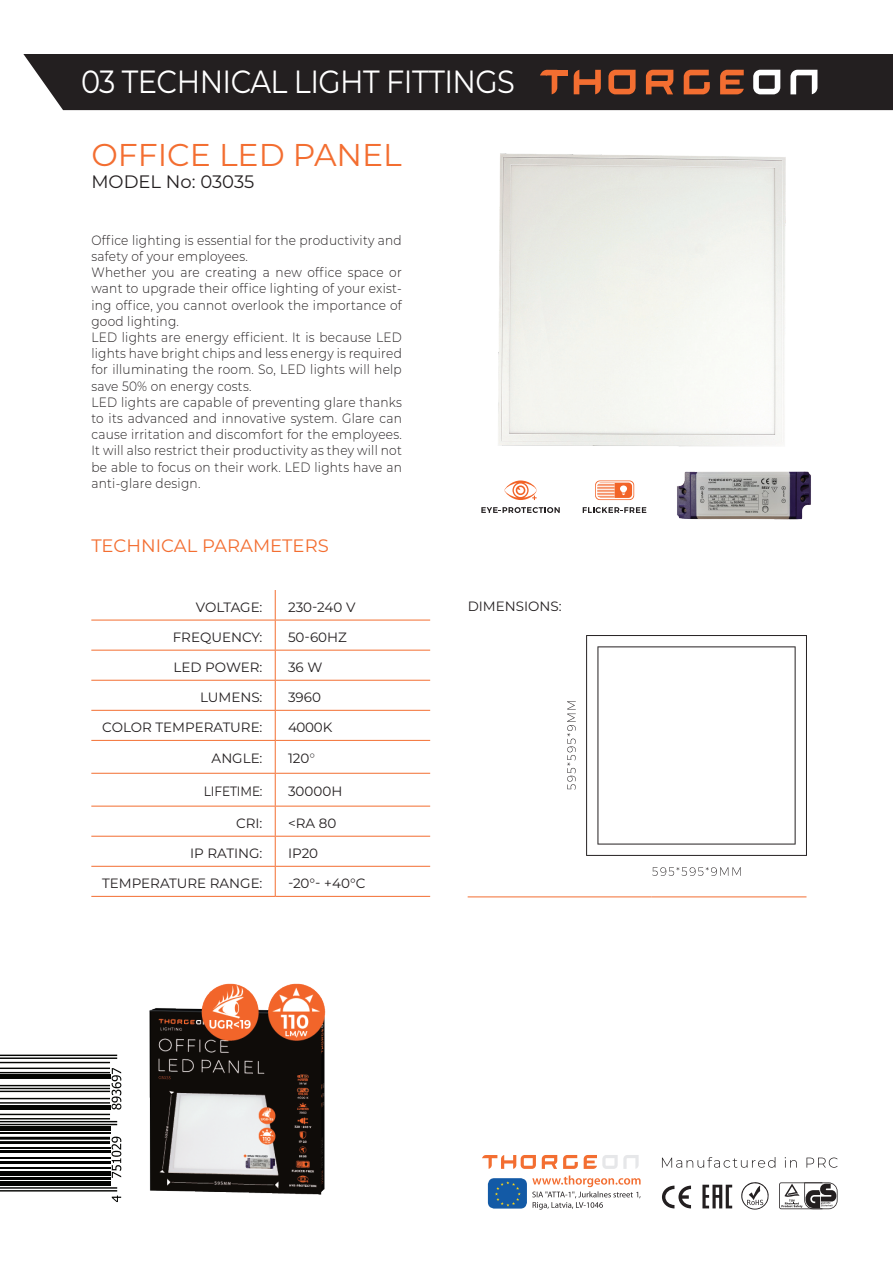
<style>
.page{position:relative;width:893px;height:1263px;background:#fff}
.page>*{position:absolute;margin:0;border:0;box-sizing:border-box;transform-origin:0 0}
.t1{font:32.1px "Montserrat";letter-spacing:-.02em;color:#fff;scale:.9 1}
.t2{font:31.5px "Montserrat";color:#f36e31}
.t3{font:18px "Montserrat";color:#f36e31}
.t4{font:18px "Montserrat";color:#231f20}
.t5{font:300 13.5px/16.2px "Montserrat";letter-spacing:.02em;color:#231f20;scale:.9 1}
.t6{font:13.5px "Montserrat";color:#231f20}
.t7{font:13.5px "Montserrat";color:#231f20;scale:.9 1}
.s1{font-weight:300}
</style>
<div class="page">
<div style="left:23px;top:54px;width:870px;height:56px;background:#231f20"></div>
<svg style="left:753px;top:70px;width:27px;height:24px"></svg>
<svg style="left:608px;top:70px;width:28px;height:24px"></svg>
<svg style="left:646px;top:70px;width:27px;height:24px"></svg>
<svg style="left:684px;top:70px;width:26px;height:24px"></svg>
<svg style="left:720px;top:70px;width:24px;height:24px"></svg>
<svg style="left:540px;top:70px;width:17px;height:24px"></svg>
<div style="left:557px;top:70px;width:10px;height:6px;background:#f36e31"></div>
<svg style="left:574px;top:70px;width:27px;height:24px"></svg>
<svg style="left:790px;top:70px;width:27px;height:24px"></svg>
<hr style="left:275px;top:590px;width:1px;height:30px;background:#f36e31">
<hr style="left:91px;top:620px;width:184px;height:1px;background:#f36e31">
<hr style="left:275px;top:620px;width:155px;height:1px;background:#f36e31">
<hr style="left:275px;top:620px;width:1px;height:30px;background:#f36e31">
<hr style="left:91px;top:650px;width:184px;height:1px;background:#f36e31">
<hr style="left:275px;top:650px;width:155px;height:1px;background:#f36e31">
<hr style="left:275px;top:650px;width:1px;height:30px;background:#f36e31">
<hr style="left:91px;top:680px;width:184px;height:1px;background:#f36e31">
<hr style="left:275px;top:680px;width:155px;height:1px;background:#f36e31">
<hr style="left:91px;top:710px;width:184px;height:1px;background:#f36e31">
<hr style="left:275px;top:710px;width:155px;height:1px;background:#f36e31">
<svg style="left:275px;top:681px;width:1px;height:59px"></svg>
<hr style="left:91px;top:740px;width:184px;height:1px;background:#f36e31">
<hr style="left:275px;top:740px;width:155px;height:1px;background:#f36e31">
<hr style="left:275px;top:741px;width:1px;height:32px;background:#f36e31">
<hr style="left:91px;top:773px;width:184px;height:1px;background:#f36e31">
<hr style="left:275px;top:773px;width:155px;height:1px;background:#f36e31">
<hr style="left:275px;top:774px;width:1px;height:32px;background:#f36e31">
<hr style="left:91px;top:806px;width:184px;height:1px;background:#f36e31">
<hr style="left:275px;top:806px;width:155px;height:1px;background:#f36e31">
<hr style="left:275px;top:806px;width:1px;height:30px;background:#f36e31">
<hr style="left:91px;top:836px;width:184px;height:1px;background:#f36e31">
<hr style="left:275px;top:836px;width:155px;height:1px;background:#f36e31">
<hr style="left:275px;top:836px;width:1px;height:30px;background:#f36e31">
<hr style="left:91px;top:866px;width:184px;height:1px;background:#f36e31">
<hr style="left:275px;top:866px;width:155px;height:1px;background:#f36e31">
<svg style="left:275px;top:867px;width:1px;height:29px"></svg>
<hr style="left:91px;top:896px;width:184px;height:1px;background:#f36e31">
<hr style="left:275px;top:896px;width:155px;height:1px;background:#f36e31">
<hr style="left:468px;top:896px;width:184px;height:1px;background:#f36e31">
<hr style="left:652px;top:896px;width:154px;height:1px;background:#f36e31">
<svg style="left:662px;top:1157px;width:113px;height:11px"></svg>
<svg style="left:785px;top:1157px;width:12px;height:10px"></svg>
<svg style="left:806px;top:1157px;width:31px;height:11px"></svg>
<svg style="left:542px;top:1155px;width:15px;height:14px"></svg>
<svg style="left:563px;top:1155px;width:15px;height:14px"></svg>
<svg style="left:584px;top:1155px;width:55px;height:14px"></svg>
<svg style="left:482px;top:1155px;width:54px;height:14px"></svg>
<svg style="left:532px;top:1175px;width:109px;height:34px"></svg>
<div style="left:488px;top:1178px;width:39px;height:30px;background:#135aa6;border-radius:6px"></div>
<svg style="left:495px;top:1181px;width:26px;height:25px"></svg>
<svg style="left:662px;top:1185px;width:29px;height:23px"></svg>
<svg style="left:741px;top:1182px;width:28px;height:27px"></svg>
<svg style="left:702px;top:1185px;width:30px;height:23px"></svg>
<svg style="left:779px;top:1182px;width:59px;height:27px"></svg>
<img style="left:498px;top:153px;width:288px;height:294px">
<img style="left:149px;top:983px;width:177px;height:211px">
<svg style="left:586px;top:635px;width:221px;height:221px"></svg>
<svg style="left:652px;top:867px;width:89px;height:9px"></svg>
<svg style="left:567px;top:701px;width:9px;height:89px"></svg>
<svg style="left:595px;top:480px;width:39px;height:20px"></svg>
<svg style="left:583px;top:507px;width:63px;height:6px"></svg>
<svg style="left:504px;top:480px;width:33px;height:20px"></svg>
<svg style="left:481px;top:507px;width:79px;height:6px"></svg>
<img style="left:677px;top:471px;width:134px;height:49px">
<hr style="left:0;top:1187px;width:117px;height:2px;background:#040503">
<hr style="left:0;top:1190px;width:117px;height:1px;background:#040503">
<div style="left:0;top:1181px;width:110px;height:5px;background:#040503"></div>
<hr style="left:0;top:1177px;width:110px;height:3px;background:#040503">
<div style="left:0;top:1171px;width:110px;height:5px;background:#040503"></div>
<hr style="left:0;top:1167px;width:110px;height:1px;background:#040503">
<hr style="left:0;top:1161px;width:110px;height:3px;background:#040503">
<hr style="left:0;top:1157px;width:110px;height:1px;background:#040503">
<hr style="left:0;top:1150px;width:110px;height:2px;background:#040503">
<hr style="left:0;top:1147px;width:110px;height:1px;background:#040503">
<hr style="left:0;top:1137px;width:110px;height:3px;background:#040503">
<hr style="left:0;top:1141px;width:110px;height:3px;background:#040503">
<hr style="left:0;top:1132px;width:110px;height:2px;background:#040503">
<hr style="left:0;top:1127px;width:110px;height:4px;background:#040503">
<hr style="left:0;top:1114px;width:110px;height:1px;background:#040503">
<hr style="left:0;top:1118px;width:110px;height:1px;background:#040503">
<hr style="left:0;top:1121px;width:117px;height:1px;background:#040503">
<hr style="left:0;top:1124px;width:117px;height:1px;background:#040503">
<hr style="left:0;top:1105px;width:110px;height:4px;background:#040503">
<hr style="left:0;top:1085px;width:110px;height:1px;background:#040503">
<hr style="left:0;top:1088px;width:110px;height:1px;background:#040503">
<hr style="left:0;top:1091px;width:110px;height:1px;background:#040503">
<hr style="left:0;top:1098px;width:110px;height:1px;background:#040503">
<hr style="left:0;top:1102px;width:110px;height:1px;background:#040503">
<hr style="left:0;top:1075px;width:110px;height:4px;background:#040503">
<hr style="left:0;top:1054px;width:117px;height:2px;background:#040503">
<hr style="left:0;top:1057px;width:117px;height:2px;background:#040503">
<hr style="left:0;top:1062px;width:110px;height:1px;background:#040503">
<hr style="left:0;top:1067px;width:110px;height:2px;background:#040503">
<hr style="left:0;top:1072px;width:110px;height:1px;background:#040503">
<svg style="left:112px;top:1195px;width:9px;height:7px"></svg>
<svg style="left:112px;top:1136px;width:9px;height:42px"></svg>
<svg style="left:112px;top:1068px;width:9px;height:41px"></svg>
<h1 class="t1" style="left:81px;top:60px;width:484px">03 TECHNICAL LIGHT FITTINGS</h1>
<h2 class="t2" style="left:91px;top:134px;width:312px">OFFICE LED PANEL</h2>
<h3 class="t4" style="left:91px;top:169px;width:164px">MODEL No: 03035</h3>
<p class="t5" style="left:91px;top:231px;width:346px">Office lighting is essential for the productivity and safety of your employees.<br>Whether you are creating a new office space or want to upgrade their office lighting of your exist&shy;ing office, you cannot overlook the importance of good lighting.<br>LED lights are energy efficient. It is because LED lights have bright chips and less energy is required for illuminating the room. So, LED lights will help save 50% on energy costs.<br>LED lights are capable of preventing glare thanks to its advanced and innovative system. Glare can cause irritation and discomfort for the employees.<br>It will also restrict their productivity as they will not be able to focus on their work. LED lights have an anti-glare design.</p>
<h3 class="t3" style="left:91px;top:533px;width:239px">TECHNICAL PARAMETERS</h3>
<p class="t6" style="left:196px;top:597px;width:68px">VOLTAGE:</p>
<p class="t6" style="left:288px;top:597px;width:69px">230-240 V</p>
<p class="t6" style="left:173px;top:628px;width:91px">FREQUENCY:</p>
<p class="t6" style="left:288px;top:628px;width:60px">50-60HZ</p>
<p class="t6" style="left:174px;top:658px;width:90px">LED POWER:</p>
<p class="t6" style="left:288px;top:658px;width:36px">36 W</p>
<p class="t6" style="left:200px;top:688px;width:64px">LUMENS:</p>
<p class="t6" style="left:288px;top:688px;width:34px">3960</p>
<p class="t6" style="left:102px;top:718px;width:162px">COLOR TEMPERATURE:</p>
<p class="t6" style="left:288px;top:718px;width:46px">4000K</p>
<p class="t6" style="left:212px;top:749px;width:52px">ANGLE:</p>
<p class="t6" style="left:288px;top:749px;width:29px">120<span class="s1">°</span></p>
<p class="t7" style="left:204px;top:782px;width:67px">LIFETIME:</p>
<p class="t6" style="left:288px;top:782px;width:56px">30000H</p>
<p class="t6" style="left:236px;top:814px;width:28px">CRI:</p>
<p class="t6" style="left:288px;top:814px;width:50px">&lt;RA 80</p>
<p class="t6" style="left:190px;top:844px;width:74px">IP RATING:</p>
<p class="t6" style="left:288px;top:844px;width:32px">IP20</p>
<p class="t6" style="left:102px;top:874px;width:162px">TEMPERATURE RANGE:</p>
<p class="t6" style="left:288px;top:874px;width:79px">-20°- +40°C</p>
<p class="t6" style="left:468px;top:597px;width:95px">DIMENSIONS:</p>
</div>
